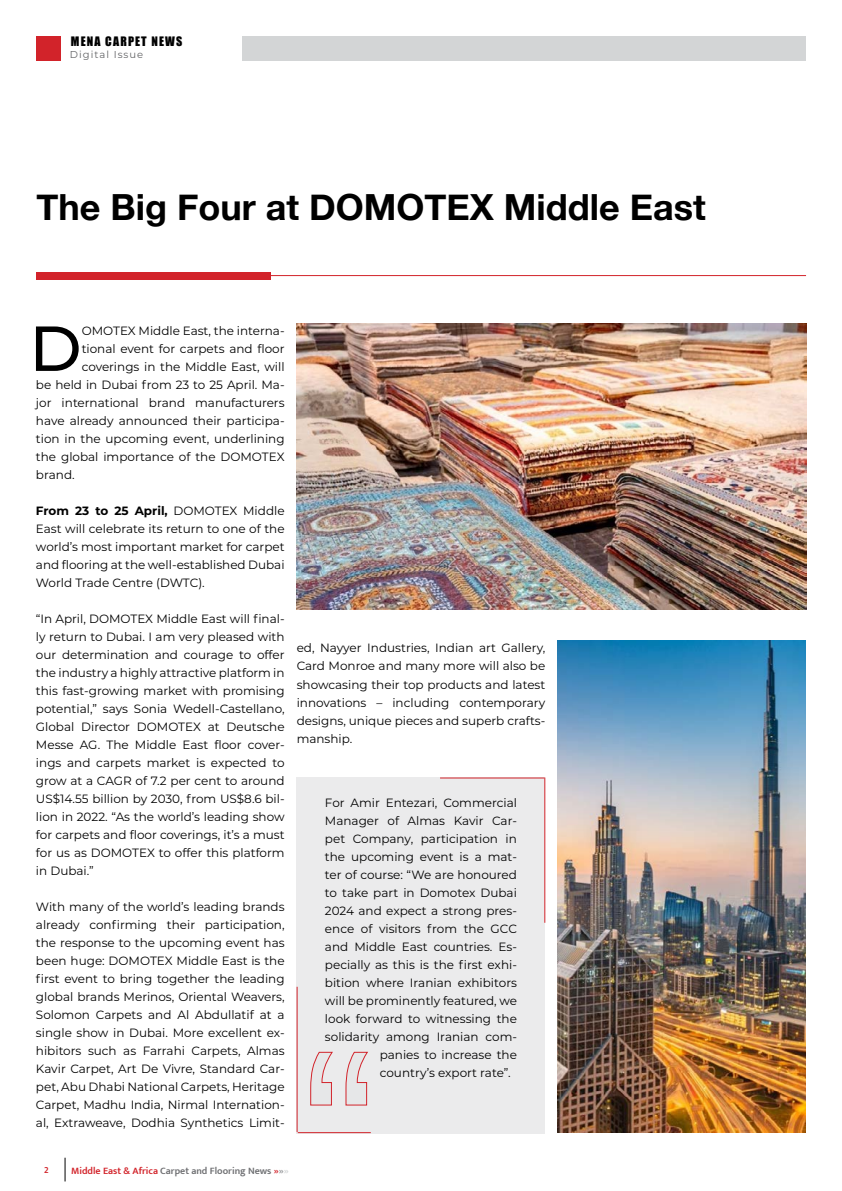
<style>
.page{position:relative;width:842px;height:1191px;background:#fff}
.page>*{position:absolute;margin:0;border:0;box-sizing:border-box;transform-origin:0 0}
.t1{font:500 63.4px "Montserrat";color:#000}
.t2{font:700 36px "Helvetica Neue";color:#000}
.t3{font:12px/18px "Montserrat";color:#000;text-align:justify}
.t4{font:12px "Impact";letter-spacing:.1em;color:#000}
.t5{font:600 10px "Mukta Mahee";color:#6d6e71}
.t6{font:10px "Montserrat";letter-spacing:.1em;color:#636466}
.t7{font:600 10px "Mukta Mahee";color:#d2232a}
.s1{font-weight:700}
.s2{color:#d2232a}
.s3{color:#939598}
.s4{color:#d1d3d4}
</style>
<div class="page">
<div style="left:36px;top:36px;width:25px;height:24px;background:#d2232a"></div>
<div style="left:243px;top:36px;width:563px;height:24px;background:#d3d5d6"></div>
<svg style="left:65px;top:1157px;width:1px;height:24px"></svg>
<img style="left:297px;top:323px;width:509px;height:286px">
<div style="left:36px;top:272px;width:235px;height:7px;background:#d2232a"></div>
<hr style="left:271px;top:275px;width:535px;height:1px;background:#d2232a">
<div style="left:297px;top:777px;width:248px;height:356px;background:#ebebec"></div>
<svg style="left:310px;top:1051px;width:58px;height:55px"></svg>
<hr style="left:440px;top:777px;width:104px;height:1px;background:#d2232a">
<hr style="left:298px;top:1132px;width:73px;height:1px;background:#d2232a">
<hr style="left:544px;top:777px;width:1px;height:145px;background:#d2232a">
<hr style="left:297px;top:986px;width:1px;height:146px;background:#d2232a">
<img style="left:557px;top:641px;width:249px;height:491px">
<p class="t4" style="left:71px;top:32px;width:113px">MENA CARPET NEWS</p>
<p class="t6" style="left:70px;top:47px;width:75px">Digital Issue</p>
<h2 class="t2" style="left:36px;top:179px;width:671px">The Big Four at DOMOTEX Middle East</h2>
<h1 class="t1" style="left:29px;top:304px;width:54px">D</h1>
<p class="t3" style="left:82px;top:321px;width:204px">OMOTEX Middle East, the interna-</p>
<p class="t3" style="left:82px;top:339px;width:204px">tional event for carpets and floor</p>
<p class="t3" style="left:82px;top:357px;width:204px">coverings in the Middle East, will</p>
<p class="t3" style="left:36px;top:375px;width:250px">be held in Dubai from 23 to 25 April. Ma-</p>
<p class="t3" style="left:36px;top:393px;width:250px">jor international brand manufacturers</p>
<p class="t3" style="left:36px;top:411px;width:250px">have already announced their participa-</p>
<p class="t3" style="left:36px;top:429px;width:250px">tion in the upcoming event, underlining</p>
<p class="t3" style="left:36px;top:447px;width:250px">the global importance of the DOMOTEX</p>
<p class="t3" style="left:36px;top:465px;width:40px">brand.</p>
<p class="t3" style="left:36px;top:501px;width:250px"><span class="s1">From 23 to 25 April,</span> DOMOTEX Middle East will celebrate its return to one of the world’s most important market for carpet and flooring at the well-established Dubai World Trade Centre (DWTC).</p>
<p class="t3" style="left:36px;top:609px;width:250px">“In April, DOMOTEX Middle East will final&shy;ly return to Dubai. I am very pleased with our determination and courage to offer the industry a highly attractive platform in this fast-growing market with promising potential,” says Sonia Wedell-Castellano, Global Director DOMOTEX at Deutsche Messe AG. The Middle East floor cover&shy;ings and carpets market is expected to grow at a CAGR of 7.2 per cent to around US$14.55 billion by 2030, from US$8.6 bil&shy;lion in 2022. “As the world’s leading show for carpets and floor coverings, it’s a must for us as DOMOTEX to offer this platform in Dubai.”</p>
<p class="t3" style="left:36px;top:897px;width:250px">With many of the world’s leading brands already confirming their participation, the response to the upcoming event has been huge: DOMOTEX Middle East is the first event to bring together the leading global brands Merinos, Oriental Weavers, Solomon Carpets and Al Abdullatif at a single show in Dubai. More excellent ex&shy;hibitors such as Farrahi Carpets, Almas Kavir Carpet, Art De Vivre, Standard Car&shy;pet, Abu Dhabi National Carpets, Heritage Carpet, Madhu India, Nirmal Internation&shy;al, Extraweave, Dodhia Synthetics Limit-</p>
<p class="t3" style="left:297px;top:639px;width:250px">ed, Nayyer Industries, Indian art Gallery, Card Monroe and many more will also be showcasing their top products and latest innovations – including contemporary designs, unique pieces and superb crafts&shy;manship.</p>
<p class="t3" style="left:325px;top:793px;width:194px">For Amir Entezari, Commercial</p>
<p class="t3" style="left:325px;top:811px;width:193px">Manager of Almas Kavir Car-</p>
<p class="t3" style="left:325px;top:829px;width:194px">pet Company, participation in</p>
<p class="t3" style="left:325px;top:847px;width:193px">the upcoming event is a mat-</p>
<p class="t3" style="left:325px;top:865px;width:194px">ter of course: “We are honoured</p>
<p class="t3" style="left:325px;top:883px;width:193px">to take part in Domotex Dubai</p>
<p class="t3" style="left:325px;top:901px;width:193px">2024 and expect a strong pres-</p>
<p class="t3" style="left:325px;top:919px;width:194px">ence of visitors from the GCC</p>
<p class="t3" style="left:325px;top:937px;width:193px">and Middle East countries. Es-</p>
<p class="t3" style="left:325px;top:955px;width:193px">pecially as this is the first exhi-</p>
<p class="t3" style="left:325px;top:973px;width:193px">bition where Iranian exhibitors</p>
<p class="t3" style="left:325px;top:991px;width:194px">will be prominently featured, we</p>
<p class="t3" style="left:325px;top:1009px;width:193px">look forward to witnessing the</p>
<p class="t3" style="left:325px;top:1027px;width:194px">solidarity among Iranian com-</p>
<p class="t3" style="left:380px;top:1045px;width:139px">panies to increase the</p>
<p class="t3" style="left:380px;top:1063px;width:133px">country’s export rate”.</p>
<p class="t7" style="left:44px;top:1163px;width:6px">2</p>
<p class="t5" style="left:71px;top:1164px;width:219px"><span class="s2">Middle East &amp; Africa</span> Carpet and Flooring News <span class="s2">»</span><span class="s3">»</span><span class="s4">»</span></p>
</div>
